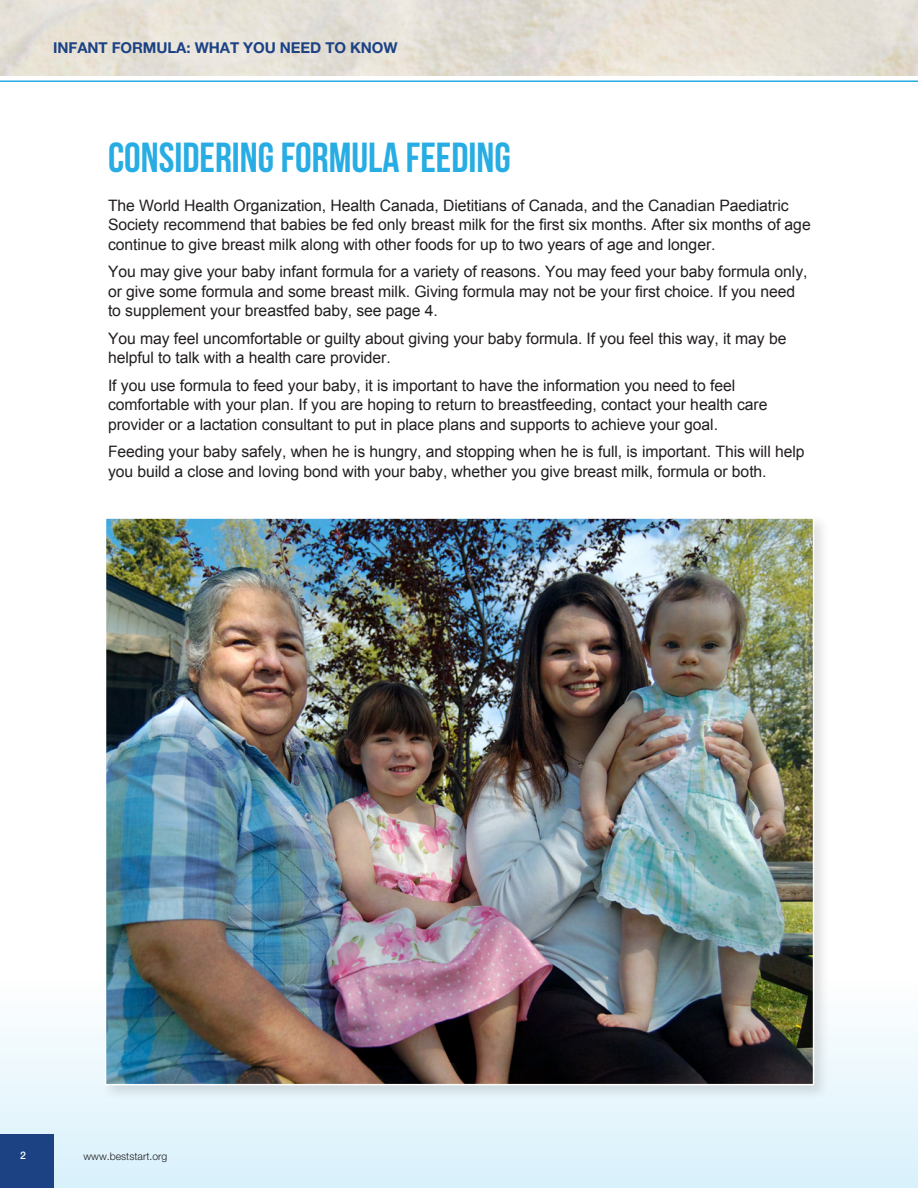
<style>
.page{position:relative;width:918px;height:1188px;background:#fff}
.page>*{position:absolute;margin:0;border:0;box-sizing:border-box;transform-origin:0 0}
.Main_head___BFI{font:42px "Bebas Neue";color:#27ade3}
.main_body___BFI{font:15.75px/19.5px "Arial";letter-spacing:-.005em;color:#231f20}
.Main_sub___BFI{font:700 15px "Helvetica Neue";letter-spacing:-.005em;color:#1c4284}
.t1{font:300 10.5px "Helvetica Neue";color:#231f20}
.t2{font:500 10.5px "Helvetica Neue LT Pro";color:#fff}
</style>
<div class="page">
<div style="left:0;top:976px;width:918px;height:212px;background:linear-gradient(to bottom,#fffffe,#d8f1fb)"></div>
<div style="left:0;top:1134px;width:53px;height:54px;background:#1c4284"></div>
<hr style="left:0;top:80px;width:918px;height:2px;background:#27ade3">
<div style="left:102px;top:514px;width:729px;height:588px;background:#231f20;opacity:.14"></div>
<img style="left:108px;top:520px;width:703px;height:562px">
<p class="Main_sub___BFI" style="left:53px;top:39px;width:346px">INFANT FORMULA: WHAT YOU NEED TO KNOW</p>
<p class="Main_head___BFI" style="left:108px;top:135px;width:404px">CONSIDERING FORMULA FEEDING</p>
<p class="main_body___BFI" style="left:108px;top:196px;width:704px">The World Health Organization, Health Canada, Dietitians of Canada, and the Canadian Paediatric<br>Society recommend that babies be fed only breast milk for the first six months. After six months of age continue to give breast milk along with other foods for up to two years of age and longer.</p>
<p class="main_body___BFI" style="left:108px;top:262px;width:701px">You may give your baby infant formula for a variety of reasons. You may feed your baby formula only, or give some formula and some breast milk. Giving formula may not be your first choice. If you need to supplement your breastfed baby, see page 4.</p>
<p class="main_body___BFI" style="left:108px;top:329px;width:680px">You may feel uncomfortable or guilty about giving your baby formula. If you feel this way, it may be helpful to talk with a health care provider.</p>
<p class="main_body___BFI" style="left:108px;top:376px;width:661px">If you use formula to feed your baby, it is important to have the information you need to feel comfortable with your plan. If you are hoping to return to breastfeeding, contact your health care provider or a lactation consultant to put in place plans and supports to achieve your goal.</p>
<p class="main_body___BFI" style="left:108px;top:442px;width:698px">Feeding your baby safely, when he is hungry, and stopping when he is full, is important. This will help you build a close and loving bond with your baby, whether you give breast milk, formula or both.</p>
<p class="t2" style="left:20px;top:1149px;width:7px">2</p>
<p class="t1" style="left:84px;top:1150px;width:85px">www.beststart.org</p>
</div>
